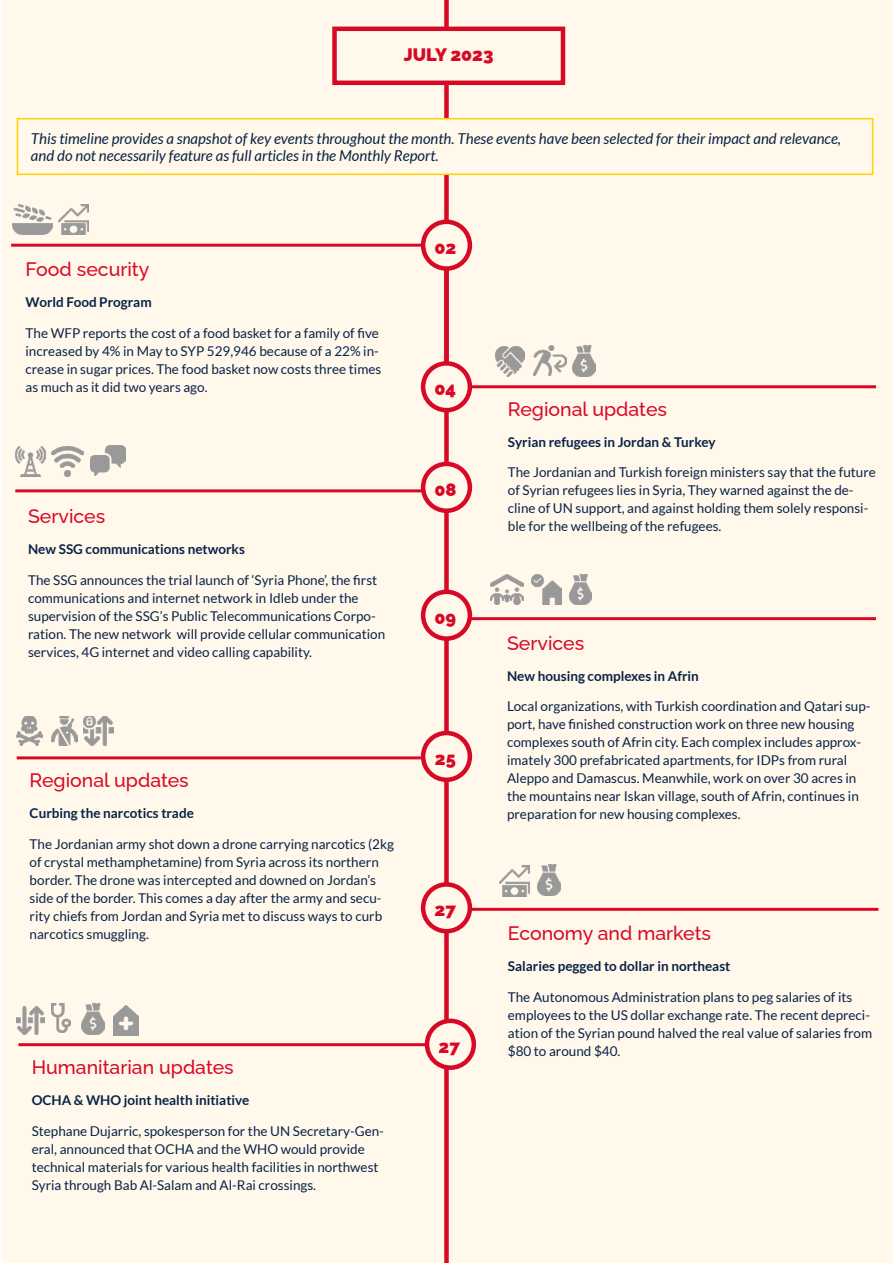
<style>
.page{position:relative;width:893px;height:1263px;background:#fff}
.page>*{position:absolute;margin:0;border:0;box-sizing:border-box;transform-origin:0 0}
.t1{font:500 19.5px "Raleway";color:#d70926}
.t2{font:900 18px "Raleway";color:#d70926}
.t3{font:italic 15px/16.5px "Lato";color:#082348}
.t4{font:13.5px/18px "Lato";color:#082348}
.t5{font:700 13.5px "Lato";color:#082348}
</style>
<div class="page">
<div style="left:2px;top:0;width:891px;height:1263px;background:#fff8eb"></div>
<hr style="left:448px;top:617px;width:428px;height:3px;background:#d70926">
<div style="left:444px;top:0;width:5px;height:1263px;background:#d70926"></div>
<hr style="left:11px;top:244px;width:426px;height:3px;background:#d70926">
<hr style="left:15px;top:489px;width:415px;height:3px;background:#d70926">
<div style="left:334px;top:29px;width:229px;height:54px;background:#fff8eb"></div>
<div style="left:332px;top:27px;width:233px;height:58px;border:4px solid #d70926"></div>
<hr style="left:17px;top:756px;width:404px;height:3px;background:#d70926">
<hr style="left:450px;top:908px;width:428px;height:3px;background:#d70926">
<div style="left:423px;top:884px;width:47px;height:47px;background:#fff8eb;border-radius:50%"></div>
<div style="left:421px;top:882px;width:51px;height:51px;border:4px solid #d70926;border-radius:50%"></div>
<div style="left:17px;top:119px;width:856px;height:55px;background:#fff8eb"></div>
<div style="left:17px;top:118px;width:856px;height:57px;border:2px solid #ffd200"></div>
<div style="left:423px;top:222px;width:47px;height:47px;background:#fff8eb;border-radius:50%"></div>
<div style="left:421px;top:220px;width:51px;height:51px;border:4px solid #d70926;border-radius:50%"></div>
<div style="left:423px;top:733px;width:47px;height:47px;background:#fff8eb;border-radius:50%"></div>
<div style="left:421px;top:731px;width:51px;height:51px;border:4px solid #d70926;border-radius:50%"></div>
<hr style="left:18px;top:1043px;width:432px;height:3px;background:#d70926">
<div style="left:427px;top:1021px;width:47px;height:47px;background:#fff8eb;border-radius:50%"></div>
<div style="left:425px;top:1019px;width:51px;height:51px;border:4px solid #d70926;border-radius:50%"></div>
<div style="left:423px;top:464px;width:47px;height:47px;background:#fff8eb;border-radius:50%"></div>
<div style="left:421px;top:462px;width:51px;height:51px;border:4px solid #d70926;border-radius:50%"></div>
<hr style="left:449px;top:385px;width:427px;height:3px;background:#d70926">
<div style="left:423px;top:363px;width:47px;height:47px;background:#fff8eb;border-radius:50%"></div>
<div style="left:421px;top:361px;width:51px;height:51px;border:4px solid #d70926;border-radius:50%"></div>
<div style="left:423px;top:592px;width:47px;height:47px;background:#fff8eb;border-radius:50%"></div>
<div style="left:421px;top:590px;width:51px;height:51px;border:4px solid #d70926;border-radius:50%"></div>
<img style="left:495px;top:347px;width:30px;height:29px">
<img style="left:17px;top:1006px;width:28px;height:28px">
<img style="left:499px;top:865px;width:31px;height:31px">
<img style="left:537px;top:864px;width:24px;height:31px">
<img style="left:13px;top:204px;width:40px;height:31px">
<img style="left:58px;top:204px;width:31px;height:31px">
<img style="left:573px;top:345px;width:23px;height:32px">
<img style="left:15px;top:447px;width:30px;height:30px">
<img style="left:90px;top:445px;width:36px;height:30px">
<img style="left:51px;top:447px;width:33px;height:30px">
<img style="left:533px;top:345px;width:33px;height:30px">
<img style="left:84px;top:716px;width:30px;height:30px">
<img style="left:52px;top:1003px;width:18px;height:29px">
<img style="left:81px;top:1003px;width:23px;height:31px">
<img style="left:491px;top:575px;width:32px;height:29px">
<img style="left:16px;top:716px;width:27px;height:30px">
<img style="left:569px;top:575px;width:23px;height:29px">
<img style="left:114px;top:1005px;width:24px;height:30px">
<img style="left:531px;top:575px;width:30px;height:30px">
<img style="left:52px;top:716px;width:26px;height:30px">
<h2 class="t2" style="left:404px;top:40px;width:91px">JULY 2023</h2>
<p class="t3" style="left:31px;top:131px;width:812px">This timeline provides a snapshot of key events throughout the month. These events have been selected for their impact and relevance, and do not necessarily feature as full articles in the Monthly Report.</p>
<h1 class="t1" style="left:26px;top:254px;width:125px">Food security</h1>
<p class="t5" style="left:26px;top:294px;width:128px">World Food Program</p>
<p class="t4" style="left:26px;top:324px;width:357px">The WFP reports the cost of a food basket for a family of five increased by 4% in May to SYP 529,946 because of a 22% in&shy;crease in sugar prices. The food basket now costs three times as much as it did two years ago.</p>
<h1 class="t1" style="left:28px;top:501px;width:79px">Services</h1>
<p class="t5" style="left:28px;top:542px;width:218px">New SSG communications networks</p>
<p class="t4" style="left:28px;top:571px;width:359px">The SSG announces the trial launch of ‘Syria Phone’, the first communications and internet network in Idleb under the supervision of the SSG’s Public Telecommunications Corpo&shy;ration. The new network will provide cellular communication services, 4G internet and video calling capability.</p>
<h1 class="t1" style="left:30px;top:765px;width:161px">Regional updates</h1>
<p class="t5" style="left:30px;top:805px;width:166px">Curbing the narcotics trade</p>
<p class="t4" style="left:30px;top:835px;width:366px">The Jordanian army shot down a drone carrying narcotics (2kg of crystal methamphetamine) from Syria across its northern border. The drone was intercepted and downed on Jordan’s side of the border. This comes a day after the army and secu&shy;rity chiefs from Jordan and Syria met to discuss ways to curb narcotics smuggling.</p>
<h1 class="t1" style="left:32px;top:1052px;width:204px">Humanitarian updates</h1>
<p class="t5" style="left:32px;top:1092px;width:219px">OCHA &amp; WHO joint health initiative</p>
<p class="t4" style="left:32px;top:1122px;width:354px">Stephane Dujarric, spokesperson for the UN Secretary-Gen&shy;eral, announced that OCHA and the WHO would provide technical materials for various health facilities in northwest Syria through Bab Al-Salam and Al-Rai crossings.</p>
<h2 class="t2" style="left:434px;top:233px;width:23px">02</h2>
<h2 class="t2" style="left:435px;top:374px;width:23px">04</h2>
<h2 class="t2" style="left:434px;top:475px;width:24px">08</h2>
<h2 class="t2" style="left:434px;top:603px;width:23px">09</h2>
<h2 class="t2" style="left:435px;top:744px;width:22px">25</h2>
<h2 class="t2" style="left:435px;top:895px;width:23px">27</h2>
<h2 class="t2" style="left:439px;top:1032px;width:23px">27</h2>
<h1 class="t1" style="left:508px;top:393px;width:161px">Regional updates</h1>
<p class="t5" style="left:508px;top:434px;width:209px">Syrian refugees in Jordan &amp; Turkey</p>
<p class="t4" style="left:508px;top:463px;width:370px">The Jordanian and Turkish foreign ministers say that the future of Syrian refugees lies in Syria, They warned against the de&shy;cline of UN support, and against holding them solely responsi&shy;ble for the wellbeing of the refugees.</p>
<h1 class="t1" style="left:507px;top:627px;width:79px">Services</h1>
<p class="t5" style="left:507px;top:668px;width:193px">New housing complexes in Afrin</p>
<p class="t4" style="left:507px;top:697px;width:365px">Local organizations, with Turkish coordination and Qatari sup&shy;port, have finished construction work on three new housing complexes south of Afrin city. Each complex includes approx&shy;imately 300 prefabricated apartments, for IDPs from rural Aleppo and Damascus. Meanwhile, work on over 30 acres in the mountains near Iskan village, south of Afrin, continues in preparation for new housing complexes.</p>
<h1 class="t1" style="left:508px;top:918px;width:205px">Economy and markets</h1>
<p class="t5" style="left:508px;top:958px;width:224px">Salaries pegged to dollar in northeast</p>
<p class="t4" style="left:508px;top:988px;width:366px">The Autonomous Administration plans to peg salaries of its employees to the US dollar exchange rate. The recent depreci&shy;ation of the Syrian pound halved the real value of salaries from $80 to around $40.</p>
</div>
